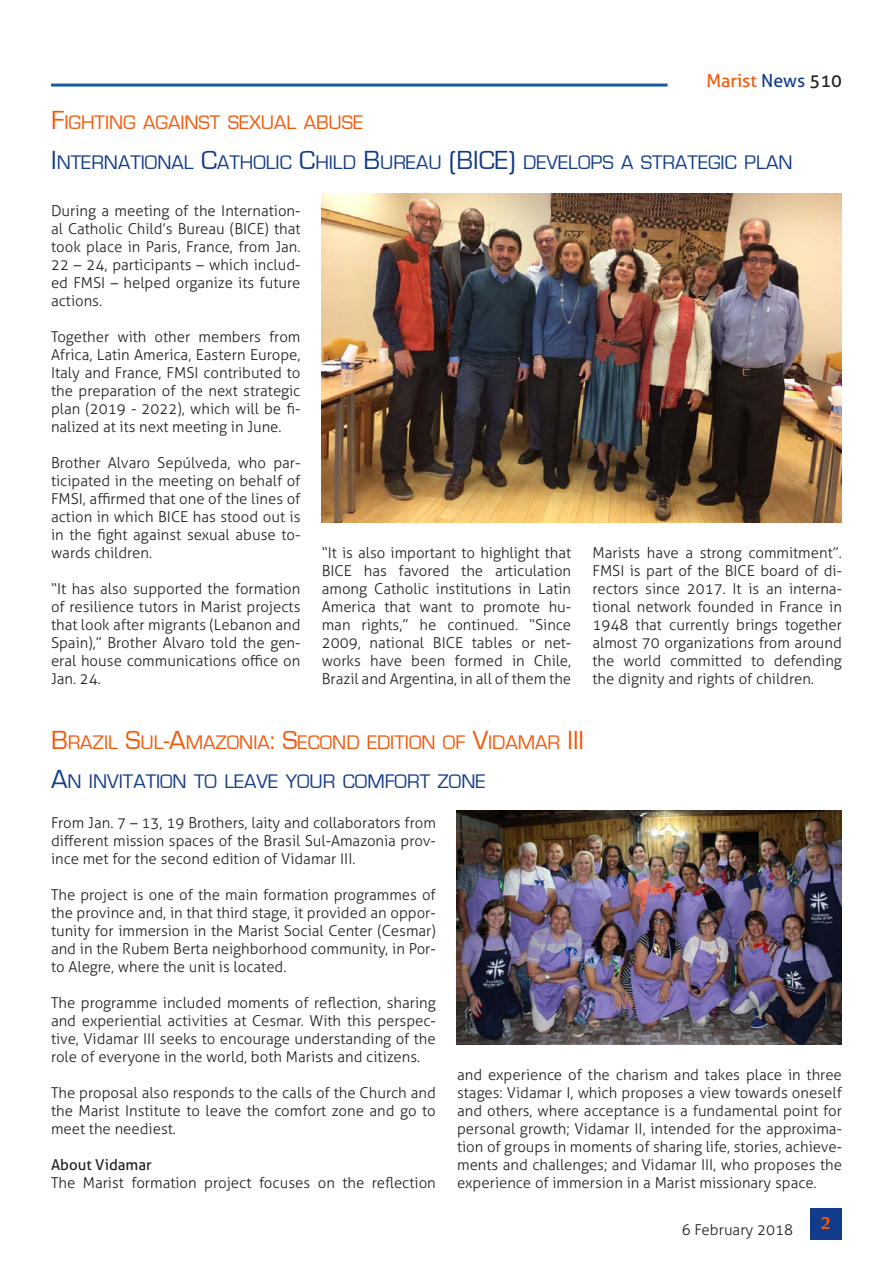
<style>
.page{position:relative;width:893px;height:1263px;background:#fff}
.page>*{position:absolute;margin:0;border:0;box-sizing:border-box;transform-origin:0 0}
.Titolo{font:20.25px "Eurostile";color:#123b8b}
.Titolo-2{font:20.25px "Eurostile";color:#f45706}
.t1{font:18px "Aller";color:#f45706}
.t2{font:700 18px "Novarese IT Cby BT";color:#f45706}
.Testo_sinEspacio{font:300 15px/18px "Aller";color:#231f20;text-align:justify}
.Testo_sinEspacio-2{font:15px "Aller";color:#231f20}
.s1{color:#123b8b}
.s2{color:#231f20}
.s3{font-size:27px}
</style>
<div class="page">
<hr style="left:51px;top:84px;width:617px;height:3px;background:#175d9e">
<div style="left:810px;top:1208px;width:32px;height:31px;background:#123b8b"></div>
<img style="left:322px;top:193px;width:520px;height:329px">
<img style="left:456px;top:810px;width:386px;height:234px">
<p class="t1" style="left:706px;top:69px;width:137px">Marist <span class="s1">News</span> <span class="s2">510</span></p>
<p class="Titolo-2" style="left:51px;top:112px;width:314px"><span class="s3">F</span>IGHTING AGAINST SEXUAL ABUSE</p>
<p class="Titolo" style="left:51px;top:151px;width:743px"><span class="s3">I</span> NTERNATIONAL <span class="s3">C</span>ATHOLIC <span class="s3">C</span>HILD <span class="s3">B</span>UREAU <span class="s3">(BI CE)</span> DEVELOPS A STRATEGIC PLAN</p>
<p class="Testo_sinEspacio" style="left:51px;top:202px;width:251px">During a meeting of the Internation&shy;al Catholic Child’s Bureau (BICE) that took place in Paris, France, from Jan.<br>22 – 24, participants – which includ&shy;ed FMSI – helped organize its future actions.</p>
<p class="Testo_sinEspacio" style="left:51px;top:328px;width:251px">Together with other members from Africa, Latin America, Eastern Europe, Italy and France, FMSI contributed to the preparation of the next strategic plan (2019 - 2022), which will be fi&shy;nalized at its next meeting in June.</p>
<p class="Testo_sinEspacio" style="left:51px;top:454px;width:251px">Brother Alvaro Sepúlveda, who par&shy;ticipated in the meeting on behalf of FMSI, affirmed that one of the lines of action in which BICE has stood out is in the fight against sexual abuse to&shy;wards children.</p>
<p class="Testo_sinEspacio" style="left:51px;top:580px;width:251px">“It has also supported the formation of resilience tutors in Marist projects that look after migrants (Lebanon and Spain),” Brother Alvaro told the gen&shy;eral house communications office on Jan. 24.</p>
<p class="Testo_sinEspacio" style="left:322px;top:544px;width:251px">“It is also important to highlight that BICE has favored the articulation among Catholic institutions in Latin America that want to promote hu&shy;man rights,” he continued. “Since 2009, national BICE tables or net&shy;works have been formed in Chile, Brazil and Argentina, in all of them the</p>
<p class="Testo_sinEspacio" style="left:592px;top:544px;width:251px">Marists have a strong commitment”.</p>
<p class="Testo_sinEspacio" style="left:592px;top:562px;width:251px">FMSI is part of the BICE board of di&shy;rectors since 2017. It is an interna&shy;tional network founded in France in 1948 that currently brings together almost 70 organizations from around the world committed to defending the dignity and rights of children.</p>
<p class="Titolo-2" style="left:51px;top:731px;width:522px"><span class="s3">B</span>RAZIL <span class="s3">S</span>UL<span class="s3">-A</span>MAZONIA<span class="s3">: S</span>ECOND EDITION OF <span class="s3">V</span>IDAMAR <span class="s3">III</span></p>
<p class="Titolo" style="left:51px;top:771px;width:436px"><span class="s3">A</span>N INVITATION TO LEAVE YOUR COMFORT ZONE</p>
<p class="Testo_sinEspacio" style="left:51px;top:814px;width:386px">From Jan. 7 – 13, 19 Brothers, laity and collaborators from different mission spaces of the Brasil Sul-Amazonia prov&shy;ince met for the second edition of Vidamar III.</p>
<p class="Testo_sinEspacio" style="left:51px;top:886px;width:386px">The project is one of the main formation programmes of the province and, in that third stage, it provided an oppor&shy;tunity for immersion in the Marist Social Center (Cesmar) and in the Rubem Berta neighborhood community, in Por&shy;to Alegre, where the unit is located.</p>
<p class="Testo_sinEspacio" style="left:51px;top:994px;width:386px">The programme included moments of reflection, sharing and experiential activities at Cesmar. With this perspec&shy;tive, Vidamar III seeks to encourage understanding of the role of everyone in the world, both Marists and citizens.</p>
<p class="Testo_sinEspacio" style="left:51px;top:1084px;width:386px">The proposal also responds to the calls of the Church and the Marist Institute to leave the comfort zone and go to meet the neediest.</p>
<p class="Testo_sinEspacio-2" style="left:51px;top:1156px;width:102px">About Vidamar</p>
<p class="Testo_sinEspacio" style="left:51px;top:1174px;width:386px">The Marist formation project focuses on the reflection</p>
<p class="Testo_sinEspacio" style="left:457px;top:1066px;width:386px">and experience of the charism and takes place in three stages: Vidamar I, which proposes a view towards oneself and others, where acceptance is a fundamental point for personal growth; Vidamar II, intended for the approxima&shy;tion of groups in moments of sharing life, stories, achieve&shy;ments and challenges; and Vidamar III, who proposes the experience of immersion in a Marist missionary space.</p>
<p class="Testo_sinEspacio" style="left:682px;top:1220px;width:113px">6 February 2018</p>
<p class="t2" style="left:821px;top:1212px;width:12px">2</p>
</div>
